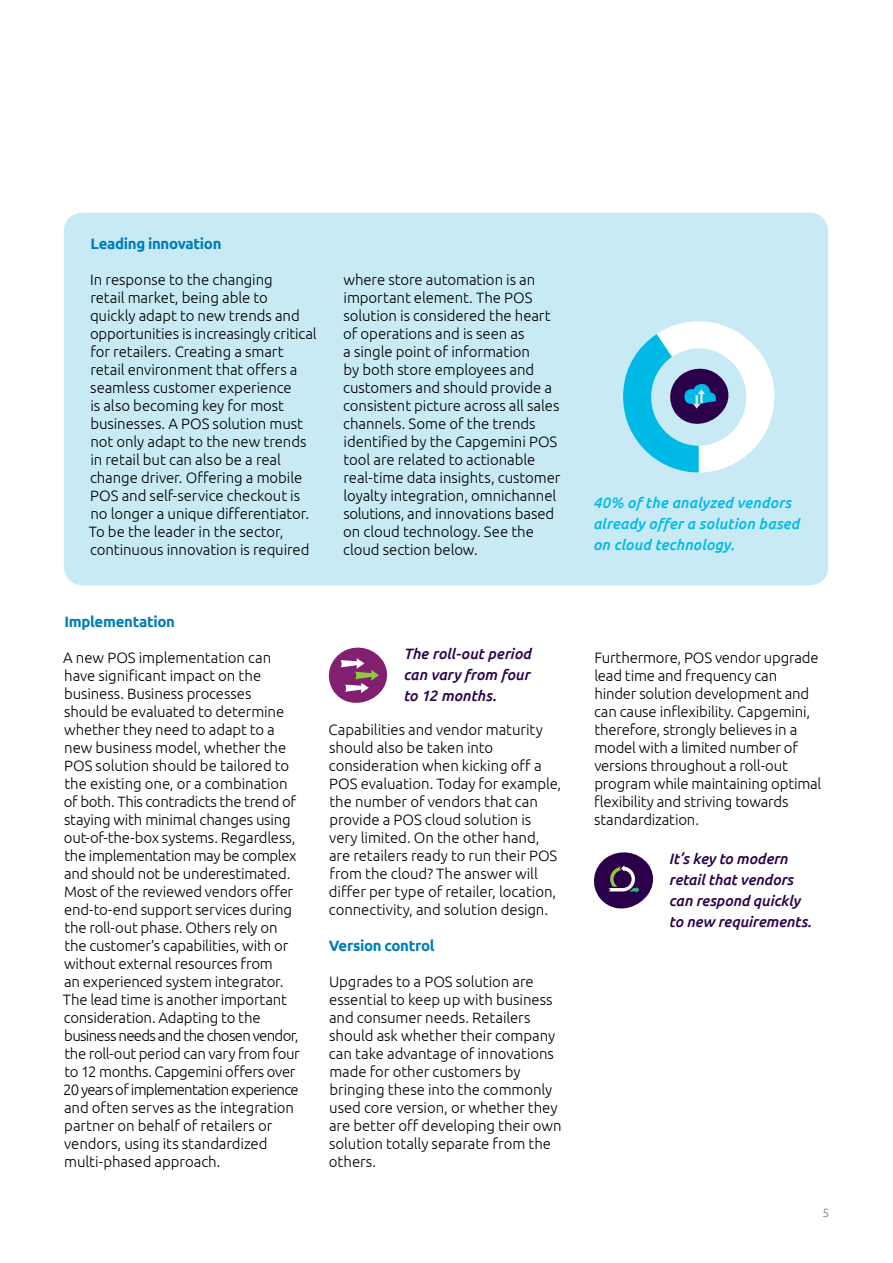
<style>
.page{position:relative;width:893px;height:1263px;background:#fff}
.page>*{position:absolute;margin:0;border:0;box-sizing:border-box;transform-origin:0 0}
.t1{font:300 15px/18px "Ubuntu";letter-spacing:-.005em;color:#000}
.t2{font:italic 500 15px/21px "Ubuntu";letter-spacing:-.005em;color:#2c004b;text-align:justify}
.t3{font:italic 500 15px/21px "Ubuntu";letter-spacing:.01em;color:#00b9e7}
.t4{font:700 15px "Ubuntu";letter-spacing:-.02em;color:#007db7}
.t5{font:300 12px "Ubuntu";color:#77787b}
</style>
<div class="page">
<div style="left:64px;top:213px;width:764px;height:372px;background:#c8eaf5;border-radius:19px"></div>
<svg style="left:623px;top:321px;width:152px;height:152px"></svg>
<svg style="left:328px;top:647px;width:60px;height:56px"></svg>
<svg style="left:594px;top:852px;width:59px;height:57px"></svg>
<p class="t4" style="left:90px;top:234px;width:133px">Leading innovation</p>
<p class="t1" style="left:89px;top:270px;width:229px">In response to the changing<br>retail market, being able to<br>quickly adapt to new trends and opportunities is increasingly critical for retailers. Creating a smart retail environment that offers a seamless customer experience<br>is also becoming key for most businesses. A POS solution must not only adapt to the new trends in retail but can also be a real change driver. Offering a mobile<br>POS and self-service checkout is no longer a unique differentiator.<br>To be the leader in the sector, continuous innovation is required</p>
<p class="t1" style="left:343px;top:270px;width:219px">where store automation is an important element. The POS solution is considered the heart of operations and is seen as<br>a single point of information<br>by both store employees and customers and should provide a consistent picture across all sales channels. Some of the trends identified by the Capgemini POS tool are related to actionable real-time data insights, customer loyalty integration, omnichannel solutions, and innovations based on cloud technology. See the cloud section below.</p>
<p class="t4" style="left:64px;top:612px;width:112px">Implementation</p>
<p class="t1" style="left:63px;top:648px;width:238px">A new POS implementation can have significant impact on the business. Business processes<br>should be evaluated to determine whether they need to adapt to a new business model, whether the POS solution should be tailored to the existing one, or a combination of both. This contradicts the trend of staying with minimal changes using out-of-the-box systems. Regardless, the implementation may be complex and should not be underestimated.<br>Most of the reviewed vendors offer end-to-end support services during the roll-out phase. Others rely on the customer’s capabilities, with or without external resources from<br>an experienced system integrator.<br>The lead time is another important consideration. Adapting to the business needs and the chosen vendor, the roll-out period can vary from four to 12 months. Capgemini offers over 20 years of implementation experience and often serves as the integration partner on behalf of retailers or vendors, using its standardized multi-phased approach.</p>
<p class="t2" style="left:403px;top:643px;width:129px">The roll-out period can vary from four to 12 months.</p>
<p class="t1" style="left:329px;top:720px;width:234px">Capabilities and vendor maturity should also be taken into consideration when kicking off a<br>POS evaluation. Today for example, the number of vendors that can provide a POS cloud solution is very limited. On the other hand, are retailers ready to run their POS from the cloud? The answer will differ per type of retailer, location, connectivity, and solution design.</p>
<p class="t4" style="left:329px;top:936px;width:107px">Version control</p>
<p class="t1" style="left:329px;top:972px;width:234px">Upgrades to a POS solution are essential to keep up with business and consumer needs. Retailers should ask whether their company can take advantage of innovations made for other customers by bringing these into the commonly used core version, or whether they are better off developing their own solution totally separate from the others.</p>
<p class="t3" style="left:593px;top:492px;width:208px">40% of the analyzed vendors already offer a solution based on cloud technology.</p>
<p class="t1" style="left:594px;top:648px;width:229px">Furthermore, POS vendor upgrade lead time and frequency can hinder solution development and can cause inflexibility. Capgemini, therefore, strongly believes in a model with a limited number of versions throughout a roll-out program while maintaining optimal flexibility and striving towards standardization.</p>
<p class="t2" style="left:669px;top:848px;width:144px;text-align:left">It’s key to modern retail that vendors can respond quickly to new requirements.</p>
<p class="t5" style="left:822px;top:1205px;width:8px">5</p>
</div>
